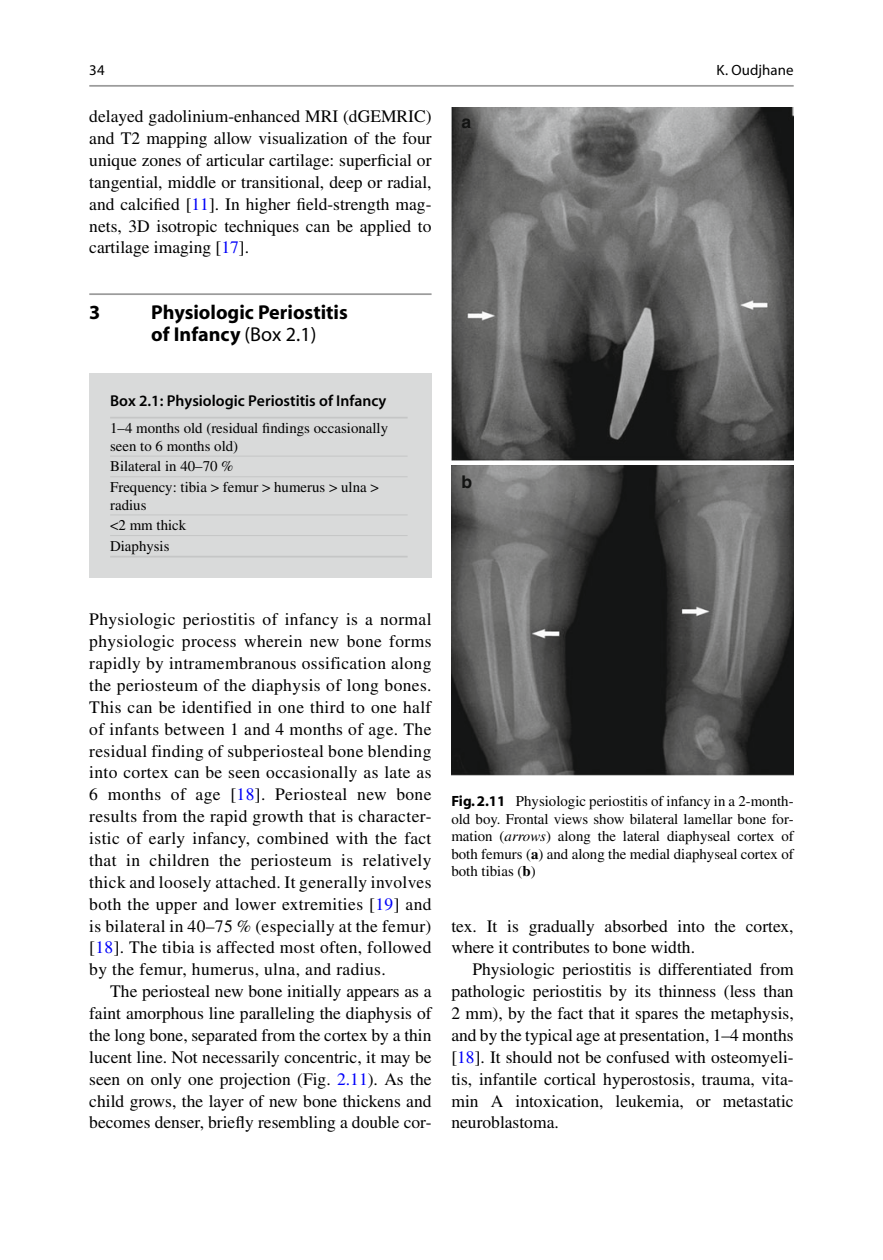
<style>
.page{position:relative;width:883px;height:1260px;background:#fff}
.page>*{position:absolute;margin:0;border:0;box-sizing:border-box;transform-origin:0 0}
.t1{font:700 20.12px/21.9px "Qbrdyw Nrcbmm Myriad";color:#000}
.t2{font:17.5px/21.9px "Cdxgtr Hqtrtb Times";color:#000;text-align:justify}
.t3{font:700 17.5px "Wwqvvm Qncxpk Helvetica";color:#131413}
.t4{font:600 15.75px "Nbgfyf Gyqqfs Myriad";color:#000}
.t5{font:14.88px/17.5px "Cdxgtr Hqtrtb Times";color:#000}
.t6{font:14.88px "Xbcgqx Kbpnhq Myriad";letter-spacing:.005em;color:#000}
.s1{color:#0000fa}
.s2{font-family:"Hmjplb Fxsswr Myriad";font-weight:400}
.s3{font-family:"Qbrdyw Nrcbmm Myriad";font-weight:700}
.s4{font-family:"Qvpkpr Nmgpnj Times";font-style:italic}
.s5{font-family:"Ksxlrk Slynhs Times";font-weight:700}
</style>
<div class="page">
<hr style="left:89px;top:293px;width:343px;height:2px;background:#9c9c9c">
<img style="left:451px;top:107px;width:343px;height:354px">
<img style="left:451px;top:466px;width:343px;height:309px">
<div style="left:89px;top:374px;width:343px;height:204px;background:#d9dada"></div>
<hr style="left:110px;top:417px;width:298px;height:2px;background:#c5c6c6">
<hr style="left:110px;top:456px;width:298px;height:1px;background:#c5c6c6">
<hr style="left:110px;top:476px;width:298px;height:1px;background:#c5c6c6">
<hr style="left:110px;top:514px;width:298px;height:1px;background:#c5c6c6">
<hr style="left:110px;top:535px;width:298px;height:1px;background:#c5c6c6">
<hr style="left:110px;top:556px;width:298px;height:2px;background:#c5c6c6">
<hr style="left:89px;top:85px;width:705px;height:2px;background:#9c9c9c">
<p class="t6" style="left:89px;top:64px;width:17px">34</p>
<p class="t2" style="left:89px;top:107px;width:344px">delayed gadolinium-enhanced MRI (dGEMRIC) and T2 mapping allow visualization of the four unique zones of articular cartilage: superficial or tangential, middle or transitional, deep or radial, and calcified [ <span class="s1">11</span> ]. In higher field-strength mag&shy;nets, 3D isotropic techniques can be applied to cartilage imaging [ <span class="s1">17</span> ].</p>
<p class="t1" style="left:89px;top:303px;width:13px">3</p>
<p class="t1" style="left:151px;top:303px;width:198px">Physiologic Periostitis of Infancy <span class="s2">(Box 2.1)</span></p>
<p class="t4" style="left:110px;top:395px;width:278px">Box 2.1: Physiologic Periostitis of Infancy</p>
<p class="t5" style="left:110px;top:421px;width:280px">1–4 months old (residual findings occasionally seen to 6 months old)</p>
<p class="t5" style="left:110px;top:457px;width:270px;line-height:20.7px">Bilateral in 40–70 %<br>Frequency: tibia &gt; femur &gt; humerus &gt; ulna &gt;</p>
<p class="t5" style="left:110px;top:496px;width:78px;line-height:20.7px">radius<br>&lt;2 mm thick<br>Diaphysis</p>
<p class="t3" style="left:461px;top:111px;width:11px">a</p>
<p class="t3" style="left:461px;top:471px;width:12px">b</p>
<p class="t6" style="left:717px;top:64px;width:79px">K. Oudjhane</p>
<p class="t2" style="left:89px;top:610px;width:344px">Physiologic periostitis of infancy is a normal physiologic process wherein new bone forms rapidly by intramembranous ossification along the periosteum of the diaphysis of long bones.<br>This can be identified in one third to one half of infants between 1 and 4 months of age. The residual finding of subperiosteal bone blending into cortex can be seen occasionally as late as 6 months of age [ <span class="s1">18</span> ]. Periosteal new bone results from the rapid growth that is character&shy;istic of early infancy, combined with the fact that in children the periosteum is relatively thick and loosely attached. It generally involves both the upper and lower extremities [ <span class="s1">19</span> ] and is bilateral in 40–75 % (especially at the femur) [ <span class="s1">18</span> ]. The tibia is affected most often, followed by the femur, humerus, ulna, and radius.</p>
<p class="t2" style="left:89px;top:982px;width:344px;text-indent:21px">The periosteal new bone initially appears as a faint amorphous line paralleling the diaphysis of the long bone, separated from the cortex by a thin lucent line. Not necessarily concentric, it may be seen on only one projection (Fig. <span class="s1">2.11</span> ). As the child grows, the layer of new bone thickens and becomes denser, briefly resembling a double cor-</p>
<p class="t5" style="left:451px;top:794px;width:344px;text-align:justify"><span class="s3">Fig. 2.11</span> Physiologic periostitis of infancy in a 2-month&shy;old boy. Frontal views show bilateral lamellar bone for&shy;mation ( <span class="s4">arrows</span> ) along the lateral diaphyseal cortex of both femurs ( <span class="s5">a</span> ) and along the medial diaphyseal cortex of both tibias ( <span class="s5">b</span> )</p>
<p class="t2" style="left:451px;top:916px;width:344px">tex. It is gradually absorbed into the cortex, where it contributes to bone width.</p>
<p class="t2" style="left:451px;top:960px;width:344px;text-indent:21px">Physiologic periostitis is differentiated from pathologic periostitis by its thinness (less than 2 mm), by the fact that it spares the metaphysis, and by the typical age at presentation, 1–4 months [ <span class="s1">18</span> ]. It should not be confused with osteomyeli&shy;tis, infantile cortical hyperostosis, trauma, vita&shy;min A intoxication, leukemia, or metastatic neuroblastoma.</p>
</div>
